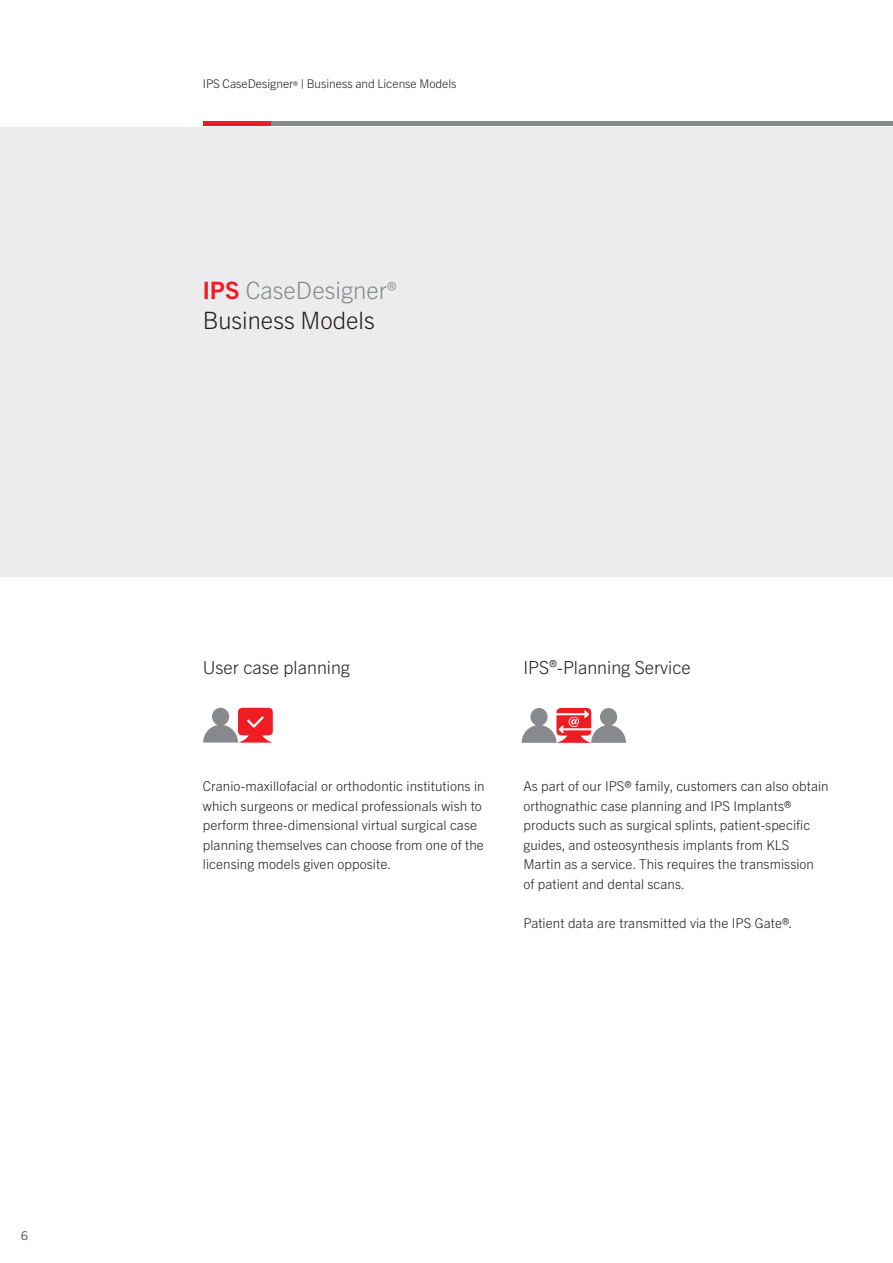
<style>
.page{position:relative;width:893px;height:1263px;background:#fff}
.page>*{position:absolute;margin:0;border:0;box-sizing:border-box;transform-origin:0 0}
.t1{font:300 24px/30px "Trade Gothic Next LT Pro";color:#231f20}
.t2{font:300 18px "Trade Gothic Next LT Pro";color:#231f20}
.t3{font:300 13.5px/19.5px "Trade Gothic Next LT Pro";letter-spacing:.005em;color:#231f20}
.t4{font:300 12px "Trade Gothic Next LT Pro";color:#231f20}
.s1{font-size:9px}
.s2{font-weight:700;color:#ee1d23}
.s3{color:#87898c}
</style>
<div class="page">
<hr style="left:203px;top:121px;width:68px;height:4px;background:#ee1d23">
<hr style="left:271px;top:121px;width:622px;height:4px;background:#87898c">
<div style="left:0;top:128px;width:893px;height:449px;background:#ececee"></div>
<svg style="left:203px;top:708px;width:70px;height:35px"></svg>
<svg style="left:522px;top:708px;width:104px;height:35px"></svg>
<p class="t4" style="left:21px;top:1227px;width:8px">6</p>
<p class="t4" style="left:203px;top:75px;width:255px">IPS CaseDesigner<span class="s1">®</span> | Business and License Models</p>
<h1 class="t1" style="left:203px;top:274px;width:195px"><span class="s2">IPS</span> <span class="s3">CaseDesigner</span><sup>®<br></sup>Business Models</h1>
<h2 class="t2" style="left:203px;top:655px;width:149px">User case planning</h2>
<h2 class="t2" style="left:523px;top:655px;width:169px">IPS<sup>®</sup>-Planning Service</h2>
<p class="t3" style="left:203px;top:776px;width:283px">Cranio-maxillofacial or orthodontic institutions in which surgeons or medical professionals wish to perform three-dimensional virtual surgical case planning themselves can choose from one of the licensing models given opposite.</p>
<p class="t3" style="left:523px;top:776px;width:307px">As part of our IPS® family, customers can also obtain orthognathic case planning and IPS Implants® products such as surgical splints, patient-specific guides, and osteosynthesis implants from KLS Martin as a service. This requires the transmission<br>of patient and dental scans.</p>
<p class="t3" style="left:523px;top:912px;width:270px">Patient data are transmitted via the IPS Gate®.</p>
</div>
